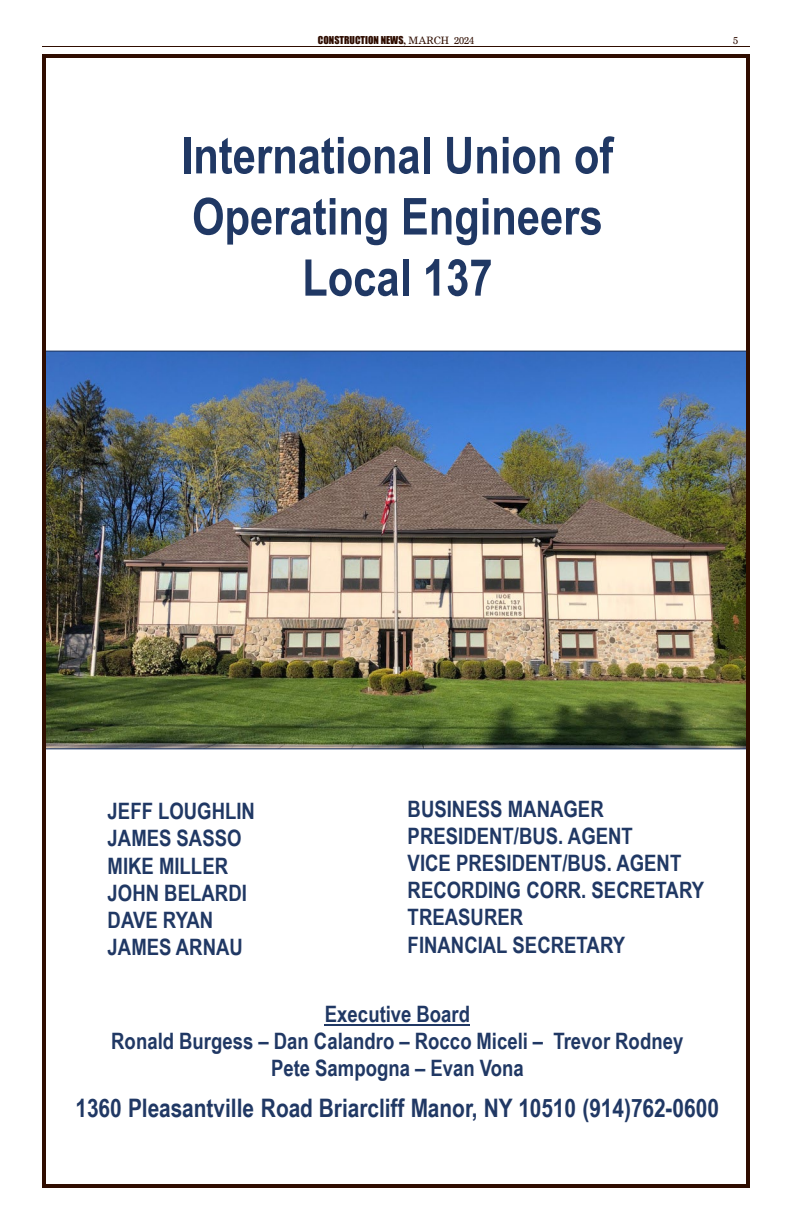
<style>
.page{position:relative;width:792px;height:1224px;background:#fff}
.page>*{position:absolute;margin:0;border:0;box-sizing:border-box;transform-origin:0 0}
.t1{font:700 50.9px/61.1px "Arial Narrow";color:#203864;text-align:center}
.t2{font:700 25.5px "Arial Narrow";letter-spacing:-.005em;color:#203864}
.t3{font:700 22.6px/27.2px "Arial Narrow";color:#203864}
.t4{font:10px "Impact";color:#2f0d00}
.t5{font:10px "Nimrod Cyr";color:#2f0d00}
.s1{font-family:"Times New Roman";font-weight:700}
.s2{font-family:"Nimrod Cyr"}
</style>
<div class="page">
<hr style="left:42px;top:46px;width:708px;height:1px;background:#2f0d00">
<img style="left:47px;top:351px;width:698px;height:398px">
<div style="left:42px;top:54px;width:708px;height:1134px;border:4px solid #2f0d00"></div>
<p class="t4" style="left:318px;top:32px;width:158px">CONSTRUCTION NEWS<span class="s1">,</span> <span class="s2">MARCH 2024</span></p>
<p class="t5" style="left:733px;top:34px;width:6px">5</p>
<h1 class="t1" style="left:182px;top:122px;width:433px">International Union of<br>Operating Engineers<br>Local 137</h1>
<p class="t3" style="left:108px;top:797px;width:149px">JEFF LOUGHLIN<br>JAMES SASSO<br>MIKE MILLER<br>JOHN BELARDI<br>DAVE RYAN<br>JAMES ARNAU</p>
<p class="t3" style="left:408px;top:794px;width:298px">BUSINESS MANAGER<br>PRESIDENT/BUS. AGENT<br>VICE PRESIDENT/BUS. AGENT<br>RECORDING CORR. SECRETARY<br>TREASURER<br>FINANCIAL SECRETARY</p>
<p class="t3" style="left:111px;top:999px;width:574px;text-align:center">Executive Board<br>Ronald Burgess – Dan Calandro – Rocco Miceli – Trevor Rodney<br>Pete Sampogna – Evan Vona</p>
<p class="t2" style="left:76px;top:1089px;width:645px">1360 Pleasantville Road Briarcliff Manor, NY 10510 (914)762-0600</p>
</div>
